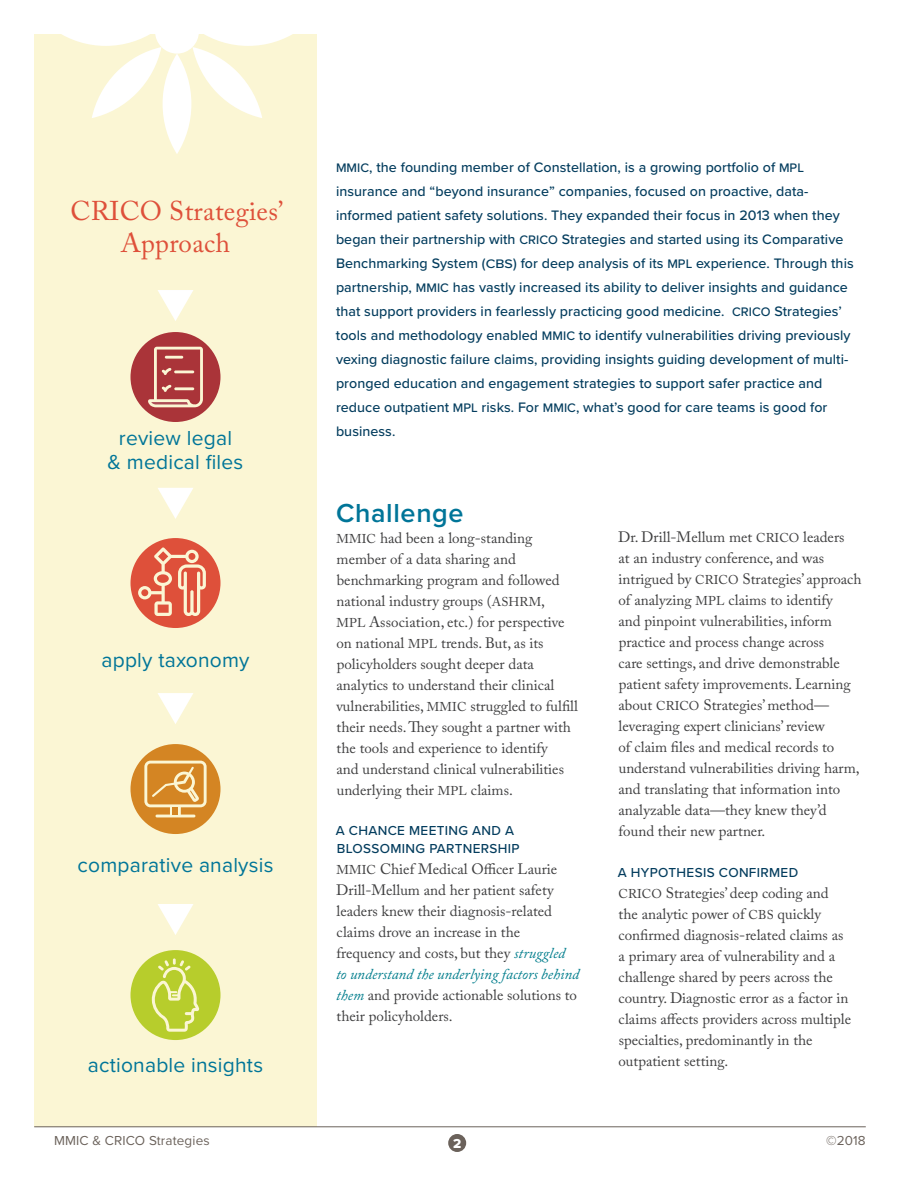
<style>
.page{position:relative;width:918px;height:1188px;background:#fff}
.page>*{position:absolute;margin:0;border:0;box-sizing:border-box;transform-origin:0 0}
.Sidebar_Head{font:27px/32.4px "Adobe Caslon Pro";letter-spacing:.01em;color:#de503a;text-align:center}
.Subhead_1{font:600 27px "Proxima Nova";letter-spacing:.025em;color:#007598}
.Sidebar_Steps{font:21px/24px "Proxima Nova";letter-spacing:.01em;color:#007598;text-align:center}
.Body_text{font:15px/21px "Adobe Caslon Pro";color:#3e3e3f}
.Sidebar_body{font:500 14.25px/24px "Proxima Nova";letter-spacing:.005em;color:#043d5e}
.Subhead_2{font:500 13.5px/18px "Proxima Nova";letter-spacing:.025em;color:#043d5e}
.t1{font:13.5px "Proxima Nova";letter-spacing:.01em;color:#6b625b}
.t2{font:13.5px "Proxima Nova Extrabld";color:#fff}
.s1{font-size:12.9px}
.s2{font-size:12.75px}
.s3{font-style:italic;color:#007d8c}
</style>
<div class="page">
<div style="left:34px;top:34px;width:283px;height:1093px;background:#fbf6d4"></div>
<svg style="left:34px;top:1127px;width:20px;height:1px"></svg>
<svg style="left:163px;top:54px;width:28px;height:100px"></svg>
<svg style="left:62px;top:34px;width:230px;height:84px"></svg>
<hr style="left:54px;top:1127px;width:812px;height:1px;background:#6b625b">
<div style="left:448px;top:1134px;width:18px;height:18px;background:#6b625b;border-radius:50%"></div>
<svg style="left:130px;top:744px;width:90px;height:90px"></svg>
<svg style="left:130px;top:538px;width:90px;height:90px"></svg>
<svg style="left:130px;top:332px;width:90px;height:90px"></svg>
<svg style="left:158px;top:488px;width:35px;height:31px"></svg>
<svg style="left:158px;top:693px;width:35px;height:31px"></svg>
<svg style="left:158px;top:290px;width:35px;height:31px"></svg>
<svg style="left:130px;top:950px;width:90px;height:90px"></svg>
<svg style="left:158px;top:904px;width:35px;height:31px"></svg>
<p class="Sidebar_Head" style="left:70px;top:194px;width:215px">CRICO Strategies’<br>Approach</p>
<p class="Sidebar_Steps" style="left:108px;top:425px;width:137px">review legal<br>&amp; medical files</p>
<p class="Sidebar_Steps" style="left:102px;top:647px;width:149px">apply taxonomy</p>
<p class="Sidebar_Steps" style="left:78px;top:852px;width:197px">comparative analysis</p>
<p class="Sidebar_Steps" style="left:88px;top:1052px;width:177px">actionable insights</p>
<p class="Sidebar_body" style="left:336px;top:154px;width:519px"><span class="s1">MMIC</span>, the founding member of Constellation, is a growing portfolio of <span class="s1">MPL </span>insurance and “beyond insurance” companies, focused on proactive, data&shy;informed patient safety solutions. They expanded their focus in 2013 when they began their partnership with <span class="s1">CRICO</span> Strategies and started using its Comparative Benchmarking System (<span class="s1">CBS</span>) for deep analysis of its <span class="s1">MPL</span> experience. Through this partnership, <span class="s1">MMIC</span> has vastly increased its ability to deliver insights and guidance that support providers in fearlessly practicing good medicine. <span class="s1">CRICO</span> Strategies’ tools and methodology enabled <span class="s1">MMIC</span> to identify vulnerabilities driving previously vexing diagnostic failure claims, providing insights guiding development of multi&shy;pronged education and engagement strategies to support safer practice and reduce outpatient <span class="s1">MPL</span> risks. For <span class="s1">MMIC</span>, what’s good for care teams is good for business.</p>
<p class="Subhead_1" style="left:336px;top:493px;width:129px">Challenge</p>
<p class="Body_text" style="left:336px;top:527px;width:243px"><span class="s2">MMIC</span> had been a long-standing member of a data sharing and benchmarking program and followed national industry groups (<span class="s2">ASHRM</span>,<br><span class="s2">MPL</span> Association, etc.) for perspective on national <span class="s2">MPL</span> trends. But, as its policyholders sought deeper data analytics to understand their clinical vulnerabilities, <span class="s2">MMIC</span> struggled to fulfill their needs. They sought a partner with the tools and experience to identify<br>and understand clinical vulnerabilities underlying their <span class="s2">MPL</span> claims.</p>
<p class="Subhead_2" style="left:336px;top:821px;width:185px">A CHANCE MEETING AND A<br>BLOSSOMING PARTNERSHIP</p>
<p class="Body_text" style="left:336px;top:859px;width:245px"><span class="s2">MMIC</span> Chief Medical Officer Laurie Drill-Mellum and her patient safety leaders knew their diagnosis-related claims drove an increase in the frequency and costs, but they <span class="s3">struggled<br>to understand the underlying factors behind them</span> and provide actionable solutions to their policyholders.</p>
<p class="Body_text" style="left:618px;top:526px;width:245px">Dr. Drill-Mellum met <span class="s2">CRICO</span> leaders<br>at an industry conference, and was intrigued by <span class="s2">CRICO</span> Strategies’ approach of analyzing <span class="s2">MPL</span> claims to identify<br>and pinpoint vulnerabilities, inform practice and process change across<br>care settings, and drive demonstrable patient safety improvements. Learning about <span class="s2">CRICO</span> Strategies’ method— leveraging expert clinicians’ review<br>of claim files and medical records to understand vulnerabilities driving harm, and translating that information into analyzable data—they knew they’d found their new partner.</p>
<p class="Subhead_2" style="left:618px;top:863px;width:182px">A HYPOTHESIS CONFIRMED</p>
<p class="Body_text" style="left:618px;top:882px;width:234px"><span class="s2">CRICO</span> Strategies’ deep coding and the analytic power of <span class="s2">CBS</span> quickly confirmed diagnosis-related claims as a primary area of vulnerability and a challenge shared by peers across the country. Diagnostic error as a factor in claims affects providers across multiple specialties, predominantly in the outpatient setting.</p>
<p class="t1" style="left:54px;top:1130px;width:157px">MMIC &amp; CRICO Strategies</p>
<p class="t2" style="left:453px;top:1133px;width:10px">2</p>
<p class="t1" style="left:826px;top:1130px;width:41px">©2018</p>
</div>
